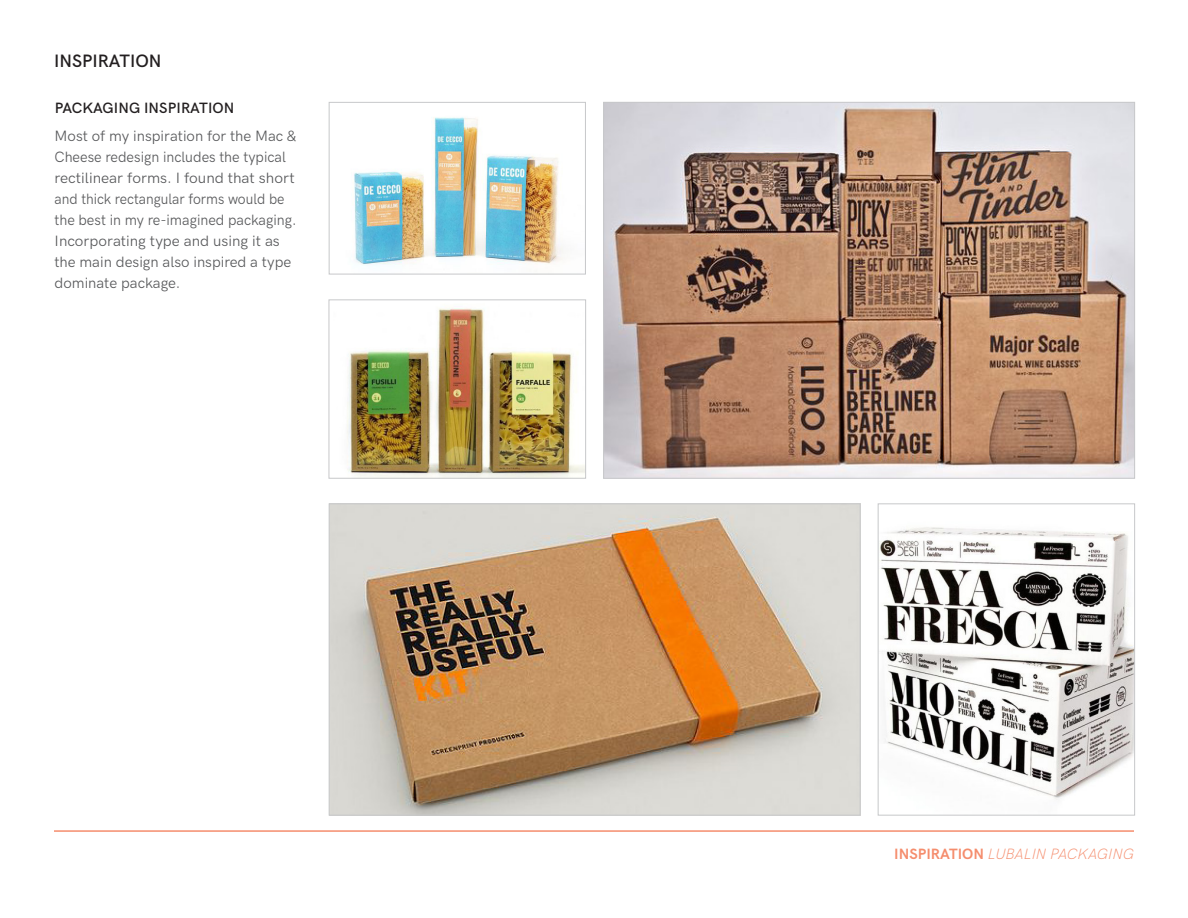
<style>
.page{position:relative;width:1188px;height:918px;background:#fff}
.page>*{position:absolute;margin:0;border:0;box-sizing:border-box;transform-origin:0 0}
.t1{font:600 18px "HK Grotesk";color:#231f20}
.t2{font:15px/21px "HK Grotesk";color:#57585a}
.t3{font:italic 300 15px "HK Grotesk";color:#f58d6d}
.t4{font:600 15px "HK Grotesk";letter-spacing:.005em;color:#231f20}
.s1{font-weight:700;font-style:normal}
</style>
<div class="page">
<hr style="left:54px;top:830px;width:1080px;height:2px;background:#f58d6d">
<img style="left:347px;top:308px;width:237px;height:168px">
<div style="left:329px;top:300px;width:257px;height:178px;border:1px solid #c7c8ca"></div>
<img style="left:605px;top:104px;width:528px;height:372px">
<img style="left:331px;top:506px;width:527px;height:307px">
<div style="left:329px;top:504px;width:531px;height:311px;border:1px solid #c7c8ca"></div>
<img style="left:354px;top:117px;width:209px;height:149px">
<div style="left:329px;top:102px;width:257px;height:172px;border:1px solid #c7c8ca"></div>
<img style="left:880px;top:527px;width:253px;height:273px">
<div style="left:878px;top:504px;width:257px;height:311px;border:1px solid #c7c8ca"></div>
<p class="t1" style="left:54px;top:47px;width:109px">INSPIRATION</p>
<p class="t4" style="left:55px;top:96px;width:181px">PACKAGING INSPIRATION</p>
<p class="t2" style="left:55px;top:124px;width:244px">Most of my inspiration for the Mac &amp; Cheese redesign includes the typical rectilinear forms. I found that short and thick rectangular forms would be the best in my re-imagined packaging.<br>Incorporating type and using it as the main design also inspired a type dominate package.</p>
<p class="t3" style="left:894px;top:842px;width:241px"><span class="s1">INSPIRATION</span> LUBALIN PACKAGING</p>
</div>
